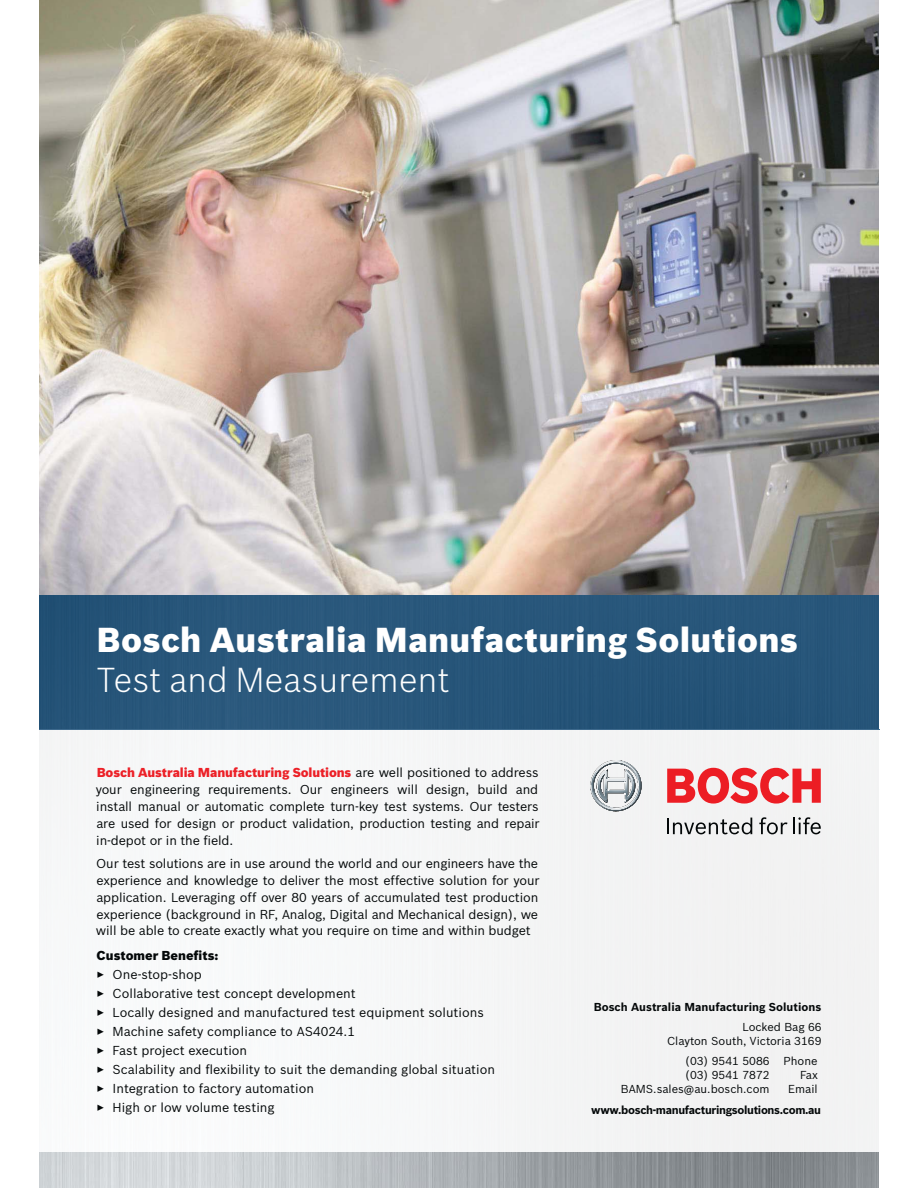
<style>
.page{position:relative;width:918px;height:1188px;background:#fff}
.page>*{position:absolute;margin:0;border:0;box-sizing:border-box;transform-origin:0 0}
.t1{font:900 33.9px "Bosch Sans";letter-spacing:.01em;color:#fff}
.t2{font:300 33.9px "Bosch Sans";letter-spacing:.01em;color:#fff}
.t3{font:12.75px/17px "Bosch Sans";color:#040809;text-align:justify}
.t4{font:900 12.75px "Bosch Sans";color:#040809}
.t5{font:11.25px/14.1px "Bosch Sans";color:#040809;text-align:right}
.t6{font:700 11.25px "Bosch Sans";letter-spacing:-.03em;color:#040809}
.t7{font:700 11.25px "Bosch Sans";color:#040809}
.s1{font-weight:900;color:#ec2027}
</style>
<div class="page">
<img style="left:39px;top:0;width:840px;height:1188px">
<img style="left:39px;top:595px;width:840px;height:557px">
<svg style="left:590px;top:760px;width:52px;height:51px"></svg>
<svg style="left:667px;top:818px;width:85px;height:16px"></svg>
<svg style="left:759px;top:817px;width:62px;height:17px"></svg>
<svg style="left:667px;top:768px;width:154px;height:36px"></svg>
<img style="left:39px;top:730px;width:840px;height:1px">
<h1 class="t1" style="left:97px;top:621px;width:703px">Bosch Australia Manufacturing Solutions</h1>
<h1 class="t2" style="left:97px;top:666px;width:355px">Test and Measurement</h1>
<p class="t3" style="left:96px;top:765px;width:445px"><span class="s1">Bosch Australia Manufacturing Solutions</span> are well positioned to address your engineering requirements. Our engineers will design, build and install manual or automatic complete turn-key test systems. Our testers are used for design or product validation, production testing and repair in-depot or in the field.</p>
<p class="t3" style="left:96px;top:856px;width:445px">Our test solutions are in use around the world and our engineers have the experience and knowledge to deliver the most effective solution for your application. Leveraging off over 80 years of accumulated test production experience (background in RF, Analog, Digital and Mechanical design), we will be able to create exactly what you require on time and within budget</p>
<p class="t4" style="left:97px;top:949px;width:123px">Customer Benefits:</p>
<p class="t3" style="left:96px;top:967px;width:107px">✓ One-stop-shop</p>
<p class="t3" style="left:96px;top:986px;width:261px">✓ Collaborative test concept development</p>
<p class="t3" style="left:96px;top:1005px;width:389px">✓ Locally designed and manufactured test equipment solutions</p>
<p class="t3" style="left:96px;top:1024px;width:260px">✓ Machine safety compliance to AS4024.1</p>
<p class="t3" style="left:96px;top:1043px;width:152px">✓ Fast project execution</p>
<p class="t3" style="left:96px;top:1062px;width:400px">✓ Scalability and flexibility to suit the demanding global situation</p>
<p class="t3" style="left:96px;top:1081px;width:219px">✓ Integration to factory automation</p>
<p class="t3" style="left:96px;top:1100px;width:180px">✓ High or low volume testing</p>
<p class="t7" style="left:594px;top:1003px;width:229px">Bosch Australia Manufacturing Solutions</p>
<p class="t5" style="left:667px;top:1021px;width:156px">Locked Bag 66<br>Clayton South, Victoria 3169</p>
<p class="t5" style="left:685px;top:1055px;width:134px;text-align:left">(03) 9541 5086 Phone (03) 9541 7872</p>
<p class="t5" style="left:800px;top:1069px;width:20px">Fax</p>
<p class="t5" style="left:621px;top:1083px;width:150px">BAMS.sales@au.bosch.com</p>
<p class="t5" style="left:788px;top:1083px;width:31px">Email</p>
<p class="t6" style="left:591px;top:1105px;width:231px">www.bosch-manufacturingsolutions.com.au</p>
</div>
